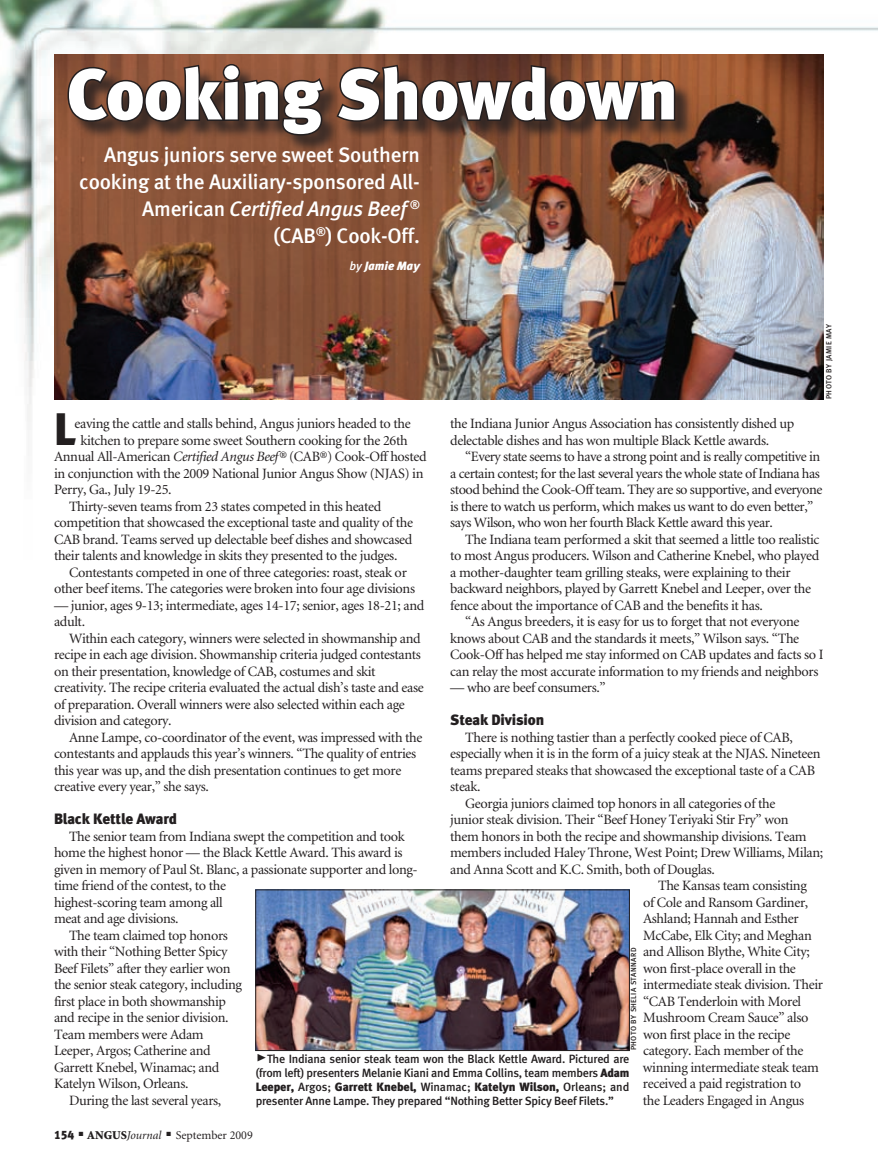
<style>
.page{position:relative;width:878px;height:1168px;background:#fff}
.page>*{position:absolute;margin:0;border:0;box-sizing:border-box;transform-origin:0 0}
.headline{font:72px "Meta Black LF";letter-spacing:-.01em;color:#fff}
.Drop_Cap{font:45.45px "Meta Black LF";color:#231f20}
.deck{font:21px/27px "Meta Medium LF";letter-spacing:-.01em;color:#fff;text-align:right}
.subhead{font:15px "Meta Black LF";letter-spacing:-.01em;color:#231f20}
.body_text{font:14.25px/16.5px "Minion";letter-spacing:-.025em;color:#231f20}
.Drop_Cap-2{font:14.25px "Minion";letter-spacing:-.025em;color:#231f20}
.cutlines{font:12px/14.1px "Meta Medium LF";letter-spacing:-.02em;color:#231f20;text-align:justify}
.t1{font:12px "Minion";color:#231f20}
.byline{font:italic 12px "Meta Black LF";color:#fff}
.photo_credit{font:7.5px "Meta Medium LF";letter-spacing:.05em;color:#231f20}
.s1{font-style:italic}
.s2{font-family:"Meta Medium LF"}
.s3{font-family:"Meta Black Caps Expert";font-size:21px}
.s4{font-family:"Meta Black LF"}
.s5{font-weight:900}
</style>
<div class="page">
<img style="left:0;top:0;width:878px;height:430px">
<img style="left:257px;top:892px;width:370px;height:157px">
<div style="left:255px;top:890px;width:374px;height:161px;border:1px solid #231f20"></div>
<img style="left:54px;top:54px;width:770px;height:345px">
<div style="left:70px;top:66px;width:624px;height:88px;background:#231f20;opacity:.75"></div>
<svg style="left:66px;top:62px;width:260px;height:75px;background:#5e3c2e"></svg>
<svg style="left:334px;top:60px;width:342px;height:125px;background:#68412f"></svg>
<p class="headline" style="left:67px;top:51px;width:612px">Cooking Showdown</p>
<p class="deck" style="left:79px;top:141px;width:342px">Angus juniors serve sweet Southern cooking at the Auxiliary-sponsored All-<br>American <span class="s1">Certified Angus Beef</span> <sup>® </sup>(CAB<sup>®</sup>) Cook-Off.</p>
<p class="byline" style="left:349px;top:259px;width:72px"><span class="s2">by</span> Jamie May</p>
<p class="photo_credit" style="left:824px;top:399px;width:77px;rotate:-90deg">Photo by jamie may</p>
<p class="Drop_Cap" style="left:54px;top:401px;width:23px">L</p>
<p class="Drop_Cap-2" style="left:75px;top:416px;width:337px">eaving the cattle and stalls behind, Angus juniors headed to the</p>
<p class="body_text" style="left:450px;top:416px;width:346px">the Indiana Junior Angus Association has consistently dished up delectable dishes and has won multiple Black Kettle awards.</p>
<p class="body_text" style="left:450px;top:449px;width:373px;text-indent:15px">“Every state seems to have a strong point and is really competitive in a certain contest; for the last several years the whole state of Indiana has stood behind the Cook-Off team. They are so supportive, and everyone is there to watch us perform, which makes us want to do even better,” says Wilson, who won her fourth Black Kettle award this year.</p>
<p class="body_text" style="left:450px;top:531px;width:371px;text-indent:15px">The Indiana team performed a skit that seemed a little too realistic to most Angus producers. Wilson and Catherine Knebel, who played a mother-daughter team grilling steaks, were explaining to their backward neighbors, played by Garrett Knebel and Leeper, over the fence about the importance of CAB and the benefits it has.</p>
<p class="body_text" style="left:450px;top:614px;width:375px;text-indent:15px">“As Angus breeders, it is easy for us to forget that not everyone knows about CAB and the standards it meets,” Wilson says. “The Cook-Off has helped me stay informed on CAB updates and facts so I can relay the most accurate information to my friends and neighbors</p>
<p class="body_text" style="left:450px;top:680px;width:157px">— who are beef consumers.”</p>
<p class="subhead" style="left:450px;top:711px;width:95px">Steak Division</p>
<p class="body_text" style="left:450px;top:729px;width:372px;text-indent:15px">There is nothing tastier than a perfectly cooked piece of CAB, especially when it is in the form of a juicy steak at the NJAS. Nineteen teams prepared steaks that showcased the exceptional taste of a CAB steak.</p>
<p class="body_text" style="left:450px;top:795px;width:374px;text-indent:15px">Georgia juniors claimed top honors in all categories of the<br>junior steak division. Their “Beef Honey Teriyaki Stir Fry” won<br>them honors in both the recipe and showmanship divisions. Team members included Haley Throne, West Point; Drew Williams, Milan; and Anna Scott and K.C. Smith, both of Douglas.</p>
<p class="body_text" style="left:643px;top:878px;width:182px;text-indent:15px">The Kansas team consisting<br>of Cole and Ransom Gardiner,<br>Ashland; Hannah and Esther<br>McCabe, Elk City; and Meghan and Allison Blythe, White City; won first-place overall in the intermediate steak division. Their “CAB Tenderloin with Morel<br>Mushroom Cream Sauce” also won first place in the recipe category. Each member of the winning intermediate steak team received a paid registration to<br>the Leaders Engaged in Angus</p>
<p class="Drop_Cap-2" style="left:80px;top:433px;width:329px">kitchen to prepare some sweet Southern cooking for the 26th</p>
<p class="Drop_Cap-2" style="left:54px;top:449px;width:374px">Annual All-American <span class="s1">Certified Angus Beef®</span> (CAB®) Cook-Off hosted</p>
<p class="Drop_Cap-2" style="left:54px;top:466px;width:371px">in conjunction with the 2009 National Junior Angus Show (NJAS) in</p>
<p class="Drop_Cap-2" style="left:54px;top:482px;width:119px">Perry, Ga., July 19-25.</p>
<p class="body_text" style="left:54px;top:498px;width:360px;text-indent:15px">Thirty-seven teams from 23 states competed in this heated competition that showcased the exceptional taste and quality of the CAB brand. Teams served up delectable beef dishes and showcased their talents and knowledge in skits they presented to the judges.</p>
<p class="body_text" style="left:54px;top:564px;width:362px;text-align:center">Contestants competed in one of three categories: roast, steak or other beef items. The categories were broken into four age divisions</p>
<p class="body_text" style="left:54px;top:597px;width:372px">— junior, ages 9-13; intermediate, ages 14-17; senior, ages 18-21; and adult.</p>
<p class="body_text" style="left:54px;top:630px;width:371px;text-indent:15px">Within each category, winners were selected in showmanship and recipe in each age division. Showmanship criteria judged contestants on their presentation, knowledge of CAB, costumes and skit creativity. The recipe criteria evaluated the actual dish’s taste and ease of preparation. Overall winners were also selected within each age division and category.</p>
<p class="body_text" style="left:54px;top:729px;width:370px;text-indent:15px">Anne Lampe, co-coordinator of the event, was impressed with the contestants and applauds this year’s winners. “The quality of entries this year was up, and the dish presentation continues to get more creative every year,” she says.</p>
<p class="subhead" style="left:54px;top:810px;width:125px">Black Kettle Award</p>
<p class="body_text" style="left:54px;top:828px;width:365px;text-indent:15px">The senior team from Indiana swept the competition and took home the highest honor — the Black Kettle Award. This award is given in memory of Paul St. Blanc, a passionate supporter and long&shy;time friend of the contest, to the<br>highest-scoring team among all<br>meat and age divisions.</p>
<p class="body_text" style="left:54px;top:927px;width:189px;text-indent:15px">The team claimed top honors with their “Nothing Better Spicy<br>Beef Filets” after they earlier won the senior steak category, including first place in both showmanship and recipe in the senior division.<br>Team members were Adam<br>Leeper, Argos; Catherine and<br>Garrett Knebel, Winamac; and<br>Katelyn Wilson, Orleans.</p>
<p class="body_text" style="left:69px;top:1092px;width:154px">During the last several years,</p>
<p class="photo_credit" style="left:629px;top:1050px;width:104px;rotate:-90deg">Photo by shelia stannard</p>
<p class="cutlines" style="left:256px;top:1051px;width:375px"><span class="s3">@</span>The Indiana senior steak team won the Black Kettle Award. Pictured are (from left) presenters Melanie Kiani and Emma Collins, team members <span class="s4">Adam Leeper,</span> Argos; <span class="s4">Garrett Knebel,</span> Winamac; <span class="s4">Katelyn Wilson,</span> Orleans; and presenter Anne Lampe. They prepared “Nothing Better Spicy Beef Filets.”</p>
<p class="t1" style="left:54px;top:1129px;width:200px"><span class="s4">154</span> ■ <span class="s5">ANGUS</span><span class="s1">Journal</span> ■ September 2009</p>
</div>
